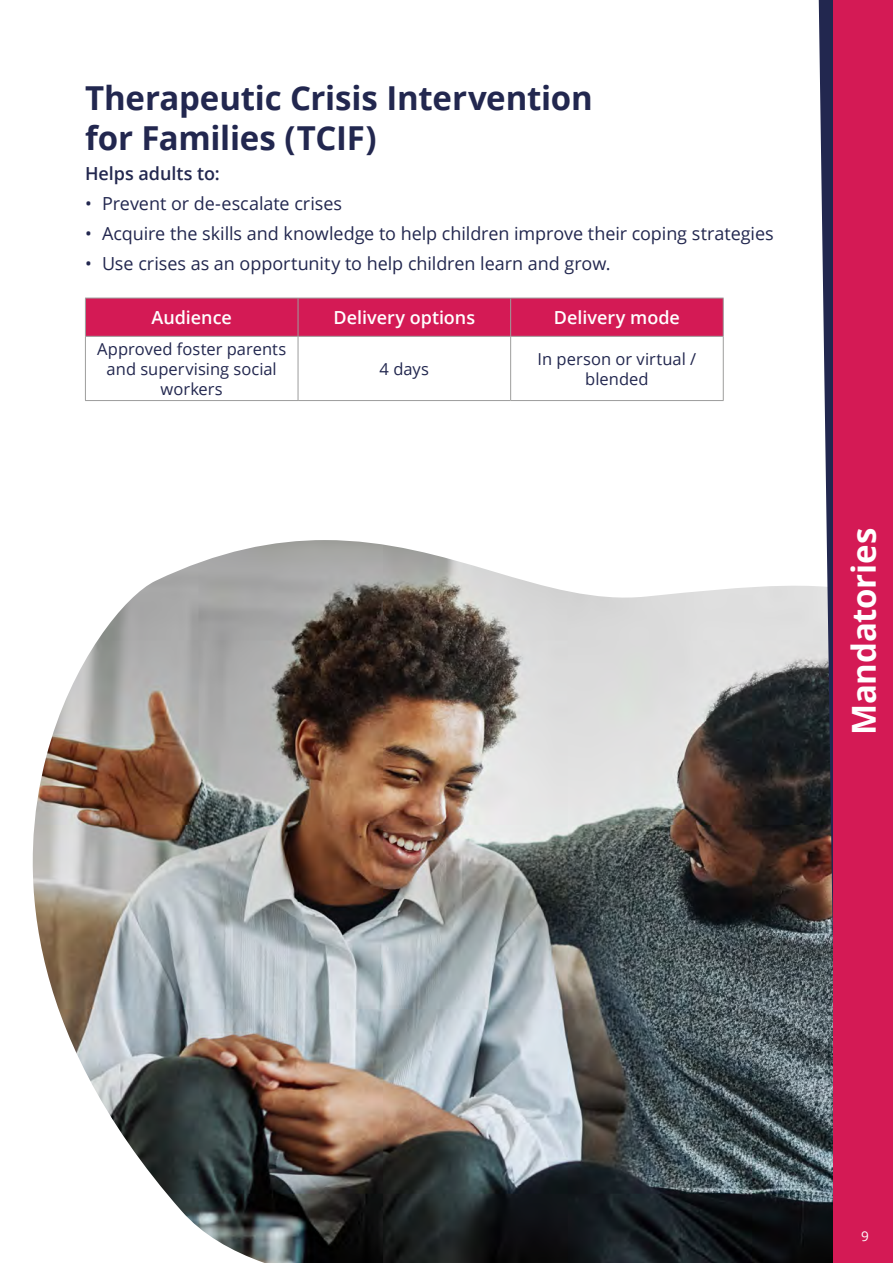
<style>
.page{position:relative;width:893px;height:1263px;background:#fff}
.page>*{position:absolute;margin:0;border:0;box-sizing:border-box;transform-origin:0 0}
.t1{font:700 33px/39.6px "Open Sans";letter-spacing:-.01em;color:#22274f}
.t2{font:700 33px "Open Sans";letter-spacing:-.01em;color:#fff}
.t3{font:18px "Open Sans";letter-spacing:-.005em;color:#22274f}
.t4{font:600 18px "Open Sans";color:#fff}
.t5{font:600 18px "Open Sans";color:#22274f}
.t6{font:16.5px/19.8px "Open Sans";color:#22274f;text-align:center}
.t7{font:13.5px "Open Sans";color:#fff}
</style>
<div class="page">
<img style="left:32px;top:540px;width:787px;height:723px">
<svg style="left:819px;top:0;width:14px;height:1263px;background:#5d606f"></svg>
<div style="left:833px;top:0;width:60px;height:1263px;background:#d41a55"></div>
<div style="left:86px;top:299px;width:637px;height:37px;background:#d41a55"></div>
<hr style="left:85px;top:298px;width:213px;height:1px;background:#9d9d9c">
<hr style="left:85px;top:298px;width:1px;height:38px;background:#9d9d9c">
<hr style="left:298px;top:298px;width:213px;height:1px;background:#9d9d9c">
<hr style="left:298px;top:298px;width:1px;height:38px;background:#9d9d9c">
<hr style="left:511px;top:298px;width:213px;height:1px;background:#9d9d9c">
<hr style="left:510px;top:298px;width:1px;height:38px;background:#9d9d9c">
<hr style="left:723px;top:298px;width:1px;height:38px;background:#9d9d9c">
<hr style="left:85px;top:336px;width:213px;height:1px;background:#9d9d9c">
<hr style="left:85px;top:337px;width:1px;height:63px;background:#9d9d9c">
<hr style="left:298px;top:336px;width:213px;height:1px;background:#9d9d9c">
<hr style="left:298px;top:337px;width:1px;height:63px;background:#9d9d9c">
<hr style="left:511px;top:336px;width:213px;height:1px;background:#9d9d9c">
<hr style="left:510px;top:337px;width:1px;height:63px;background:#9d9d9c">
<hr style="left:723px;top:337px;width:1px;height:63px;background:#9d9d9c">
<hr style="left:85px;top:400px;width:213px;height:1px;background:#9d9d9c">
<hr style="left:298px;top:400px;width:213px;height:1px;background:#9d9d9c">
<hr style="left:511px;top:400px;width:213px;height:1px;background:#9d9d9c">
<h1 class="t1" style="left:85px;top:78px;width:509px">Therapeutic Crisis Intervention for Families (TCIF)</h1>
<p class="t5" style="left:85px;top:161px;width:136px">Helps adults to:</p>
<p class="t3" style="left:85px;top:191px;width:259px">• Prevent or de-escalate crises</p>
<p class="t3" style="left:85px;top:221px;width:690px">• Acquire the skills and knowledge to help children improve their coping strategies</p>
<p class="t3" style="left:85px;top:251px;width:527px">• Use crises as an opportunity to help children learn and grow.</p>
<p class="t4" style="left:152px;top:305px;width:82px">Audience</p>
<p class="t4" style="left:334px;top:305px;width:143px">Delivery options</p>
<p class="t4" style="left:554px;top:305px;width:128px">Delivery mode</p>
<p class="t6" style="left:97px;top:339px;width:191px">Approved foster parents and supervising social workers</p>
<p class="t6" style="left:380px;top:358px;width:51px">4 days</p>
<p class="t6" style="left:538px;top:348px;width:160px">In person or virtual / blended</p>
<h1 class="t2" style="left:840px;top:735px;width:208px;rotate:-90deg">Mandatories</h1>
<p class="t7" style="left:861px;top:1226px;width:9px">9</p>
</div>
